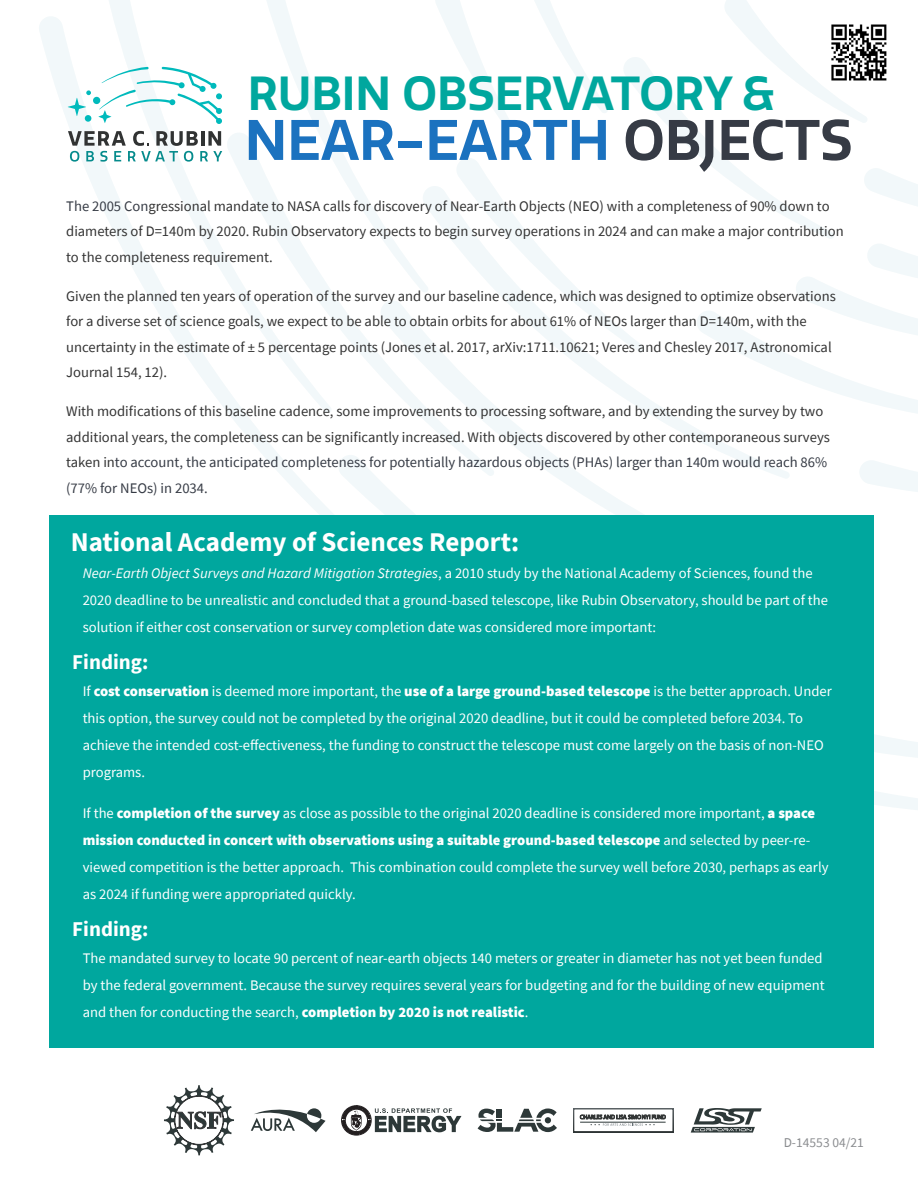
<style>
.page{position:relative;width:918px;height:1188px;background:#fff}
.page>*{position:absolute;margin:0;border:0;box-sizing:border-box;transform-origin:0 0}
.H1_big{font:600 55.5px "Quatro";color:#1b72bf}
.t1{font:600 46.5px "Quatro";color:#00a79e}
.t2{font:700 27px "Source Sans Pro";color:#fff}
.t3{font:700 21px "Source Sans Pro";color:#fff}
.t4{font:14.7px/27px "Source Sans Pro";color:#fff}
.Paragraph_black{font:14.7px/25.5px "Source Sans Pro";color:#333}
.t5{font:13.5px "Source Sans Pro";color:#8b8d90}
.s1{color:#363b45}
.s2{font-style:italic}
.s3{font-weight:900}
</style>
<div class="page">
<svg style="left:478px;top:1108px;width:79px;height:24px"></svg>
<svg style="left:251px;top:1108px;width:75px;height:24px"></svg>
<svg style="left:164px;top:1085px;width:70px;height:70px"></svg>
<svg style="left:573px;top:1109px;width:100px;height:23px"></svg>
<svg style="left:691px;top:1108px;width:71px;height:25px"></svg>
<div style="left:341px;top:1105px;width:30px;height:30px;border:1px solid #231f20;border-radius:50%"></div>
<svg style="left:342px;top:1105px;width:120px;height:29px"></svg>
<svg style="left:864px;top:461px;width:54px;height:31px"></svg>
<svg style="left:39px;top:15px;width:295px;height:604px"></svg>
<svg style="left:236px;top:0;width:98px;height:131px"></svg>
<svg style="left:495px;top:425px;width:369px;height:56px"></svg>
<svg style="left:225px;top:131px;width:270px;height:345px"></svg>
<svg style="left:337px;top:454px;width:313px;height:61px"></svg>
<svg style="left:874px;top:735px;width:44px;height:75px"></svg>
<svg style="left:433px;top:0;width:485px;height:425px"></svg>
<div style="left:50px;top:515px;width:824px;height:533px;background:#00a79e"></div>
<div style="left:85px;top:115px;width:6px;height:7px;background:#00babc;border-radius:50%"></div>
<div style="left:93px;top:97px;width:7px;height:7px;background:#00babc;border-radius:50%"></div>
<svg style="left:68px;top:90px;width:23px;height:26px"></svg>
<svg style="left:98px;top:67px;width:124px;height:57px"></svg>
<svg style="left:68px;top:131px;width:154px;height:31px"></svg>
<img style="left:829px;top:23px;width:59px;height:59px">
<h1 class="t1" style="left:248px;top:67px;width:529px">RUBIN OBSERVATORY &amp;</h1>
<p class="H1_big" style="left:245px;top:108px;width:609px">NEAR-EARTH <span class="s1">OBJECTS</span></p>
<p class="Paragraph_black" style="left:66px;top:193px;width:779px"><span class="s1">The 2005 Con</span>gressional mandate to NASA calls for discovery of Near-Earth Objects (NEO) with a completeness of 90% down to diameters of D=140m by 2020. Rubin Observatory expects to begin survey operations in 2024 and can make a major contribution to the completeness requirement.</p>
<p class="Paragraph_black" style="left:66px;top:283px;width:771px">Given the planned ten years of operation of the survey and our baseline cadence, which was designed to optimize observations for a diverse set of science goals, we expect to be able to obtain orbits for about 61% of NEOs larger than D=140m, with the uncertainty in the estimate of ± 5 percentage points (Jones et al. 2017, arXiv:1711.10621; Veres and Chesley 2017, Astronomical Journal 154, 12).</p>
<p class="Paragraph_black" style="left:66px;top:399px;width:765px">With modifications of this baseline cadence, some improvements to processing software, and by extending the survey by two additional years, the completeness can be significantly increased. With objects discovered by other contemporaneous surveys taken in<span class="s1">to account, the anticipated completeness for potentially hazardous objects (PHAs) larger than 140m would reach 86% (77% for NEOs) in 2034.</span></p>
<h2 class="t2" style="left:71px;top:523px;width:450px">National Academy of Sciences Report:</h2>
<p class="t4" style="left:83px;top:559px;width:747px"><span class="s2">Near-Earth Object Surveys and Hazard Mitigation Strategies</span>, a 2010 study by the National Academy of Sciences, found the<br>2020 deadline to be unrealistic and concluded that a ground-based telescope, like Rubin Observatory, should be part of the solution if either cost conservation or survey completion date was considered more important:</p>
<h3 class="t3" style="left:72px;top:648px;width:78px">Finding:</h3>
<p class="t4" style="left:83px;top:678px;width:751px">If <span class="s3">cost conservation</span> is deemed more important, the <span class="s3">use of a large ground-based telescope</span> is the better approach. Under this option, the survey could not be completed by the original 2020 deadline, but it could be completed before 2034. To achieve the intended cost-effectiveness, the funding to construct the telescope must come largely on the basis of non-NEO programs.</p>
<p class="t4" style="left:83px;top:799px;width:747px">If the <span class="s3">completion of the survey</span> as close as possible to the original 2020 deadline is considered more important, <span class="s3">a space mission conducted in concert with observations using a suitable ground-based telescope</span> and selected by peer-re&shy;viewed competition is the better approach. This combination could complete the survey well before 2030, perhaps as early as 2024 if funding were appropriated quickly.</p>
<h3 class="t3" style="left:72px;top:915px;width:78px">Finding:</h3>
<p class="t4" style="left:83px;top:945px;width:744px">The mandated survey to locate 90 percent of near-earth objects 140 meters or greater in diameter has not yet been funded by the federal government. Because the survey requires several years for budgeting and for the building of new equipment and then for conducting the search, <span class="s3">completion by 2020 is not realistic</span>.</p>
<p class="t5" style="left:784px;top:1134px;width:82px">D-14553 04/21</p>
</div>
